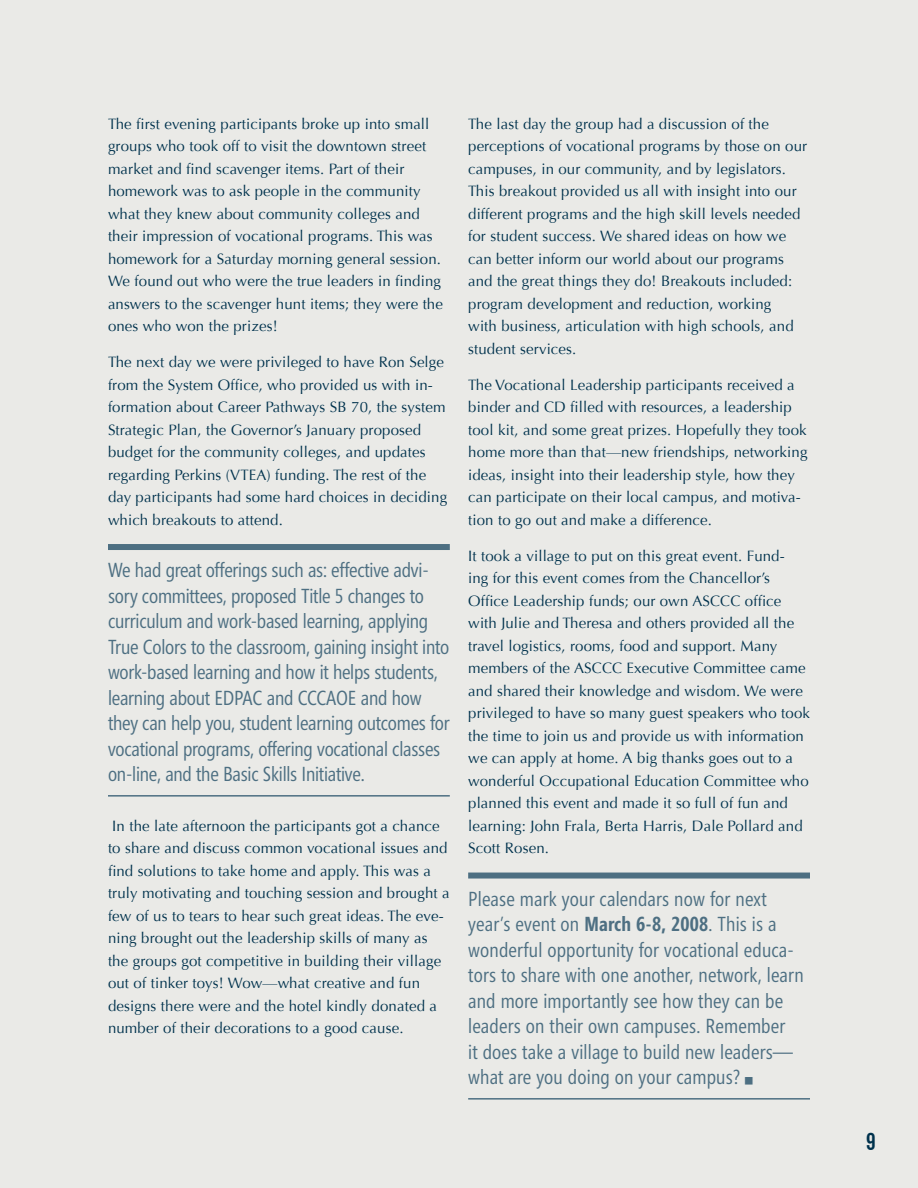
<style>
.page{position:relative;width:918px;height:1188px;background:#eaeae7}
.page>*{position:absolute;margin:0;border:0;box-sizing:border-box;transform-origin:0 0}
.t1{font:20.25px/25.5px "Segoe Condensed";letter-spacing:-.01em;color:#4d6f82}
.t2{font:20.25px/25.5px "Segoe Condensed";letter-spacing:.01em;color:#4d6f82}
.t3{font:15px/22.5px "Optima";letter-spacing:.01em;color:#00324d}
.s1{font-weight:700}
</style>
<div class="page">
<div style="left:108px;top:544px;width:342px;height:6px;background:#4d6f82"></div>
<hr style="left:108px;top:795px;width:342px;height:2px;background:#4d6f82">
<div style="left:468px;top:873px;width:342px;height:6px;background:#4d6f82"></div>
<hr style="left:468px;top:1098px;width:342px;height:2px;background:#4d6f82">
<p class="t3" style="left:108px;top:112px;width:336px">The first evening participants broke up into small groups who took off to visit the downtown street market and find scavenger items. Part of their homework was to ask people in the community what they knew about community colleges and their impression of vocational programs. This was homework for a Saturday morning general session.<br>We found out who were the true leaders in finding answers to the scavenger hunt items; they were the ones who won the prizes!</p>
<p class="t3" style="left:108px;top:351px;width:341px">The next day we were privileged to have Ron Selge from the System Office, who provided us with in&shy;formation about Career Pathways SB 70, the system Strategic Plan, the Governor’s January proposed budget for the community colleges, and updates regarding Perkins (VTEA) funding. The rest of the day participants had some hard choices in deciding which breakouts to attend.</p>
<p class="t1" style="left:108px;top:557px;width:343px">We had great offerings such as: effective advi&shy;sory committees, proposed Title 5 changes to curriculum and work-based learning, applying True Colors to the classroom, gaining insight into work-based learning and how it helps students, learning about EDPAC and CCCAOE and how they can help you, student learning outcomes for vocational programs, offering vocational classes on-line, and the Basic Skills Initiative.</p>
<p class="t3" style="left:108px;top:814px;width:343px">In the late afternoon the participants got a chance to share and discuss common vocational issues and find solutions to take home and apply. This was a truly motivating and touching session and brought a few of us to tears to hear such great ideas. The eve&shy;ning brought out the leadership skills of many as the groups got competitive in building their village out of tinker toys! Wow—what creative and fun designs there were and the hotel kindly donated a number of their decorations to a good cause.</p>
<p class="t3" style="left:468px;top:112px;width:341px">The last day the group had a discussion of the perceptions of vocational programs by those on our campuses, in our community, and by legislators.<br>This breakout provided us all with insight into our different programs and the high skill levels needed for student success. We shared ideas on how we can better inform our world about our programs and the great things they do! Breakouts included: program development and reduction, working<br>with business, articulation with high schools, and student services.</p>
<p class="t3" style="left:468px;top:373px;width:341px">The Vocational Leadership participants received a binder and CD filled with resources, a leadership tool kit, and some great prizes. Hopefully they took home more than that—new friendships, networking ideas, insight into their leadership style, how they can participate on their local campus, and motiva&shy;tion to go out and make a difference.</p>
<p class="t3" style="left:468px;top:544px;width:343px">It took a village to put on this great event. Fund-<br>ing for this event comes from the Chancellor’s Office Leadership funds; our own ASCCC office with Julie and Theresa and others provided all the travel logistics, rooms, food and support. Many members of the ASCCC Executive Committee came and shared their knowledge and wisdom. We were privileged to have so many guest speakers who took the time to join us and provide us with information we can apply at home. A big thanks goes out to a wonderful Occupational Education Committee who planned this event and made it so full of fun and learning: John Frala, Berta Harris, Dale Pollard and Scott Rosen.</p>
<p class="t2" style="left:468px;top:886px;width:337px">Please mark your calendars now for next year’s event on <span class="s1">March 6-8, 2008</span>. This is a wonderful opportunity for vocational educa&shy;tors to share with one another, network, learn and more importantly see how they can be leaders on their own campuses. Remember<br>it does take a village to build new leaders— what are you doing on your campus?</p>
</div>
